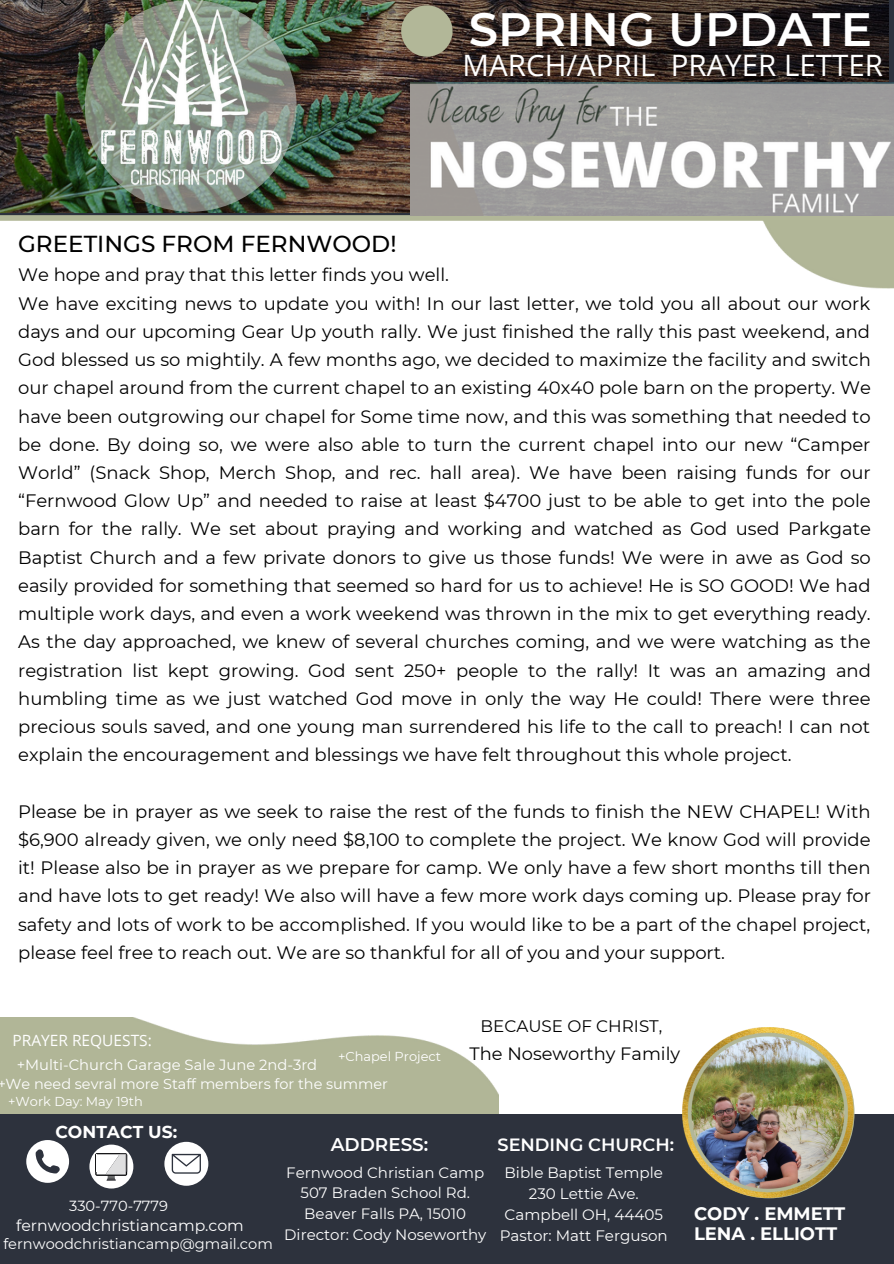
<style>
.page{position:relative;width:894px;height:1264px;background:#fff}
.page>*{position:absolute;margin:0;border:0;box-sizing:border-box;transform-origin:0 0}
.t1{font:600 46.65px "Montserrat";color:#fff}
.t2{font:600 32.55px "Montserrat";color:#fff}
.t3{font:29.4px "Open Sans";color:#fff}
.t4{font:500 23.1px "Montserrat";color:#000}
.t5{font:600 18.3px "Montserrat";color:#fff}
.t6{font:18px/28.2px "Montserrat";color:#000}
.t7{font:700 18px/20.1px "Montserrat";color:#fff}
.t8{font:17.85px "Montserrat";color:#000}
.t9{font:600 17.7px "Montserrat";color:#fff}
.t10{font:700 17.1px "Montserrat";color:#fff}
.t11{font:16.65px "Montserrat";color:#000}
.t12{font:15.6px "Montserrat";color:#fff}
.t13{font:15.45px "Open Sans";color:#fff}
.t14{font:15.15px/21px "Montserrat";color:#fff;text-align:center}
.t15{font:15px/20.9px "Montserrat";color:#fff;text-align:center}
.t16{font:14.7px "Montserrat";color:#fff}
.t17{font:14.55px "Montserrat";color:#fff}
.t18{font:14.4px "Montserrat";color:#fff}
.t19{font:12.9px "Montserrat";color:#fff}
</style>
<div class="page">
<img style="left:763px;top:221px;width:130px;height:68px">
<img style="left:0;top:1017px;width:498px;height:97px">
<div style="left:0;top:1114px;width:893px;height:149px;background:#2d323d"></div>
<img style="left:682px;top:1027px;width:171px;height:170px">
<svg style="left:26px;top:1140px;width:43px;height:42px"></svg>
<div style="left:89px;top:1144px;width:44px;height:44px;background:#fff;border-radius:50%"></div>
<svg style="left:95px;top:1153px;width:32px;height:27px"></svg>
<svg style="left:164px;top:1141px;width:44px;height:44px"></svg>
<div style="left:0;top:215px;width:893px;height:6px;background:#b2b798"></div>
<img style="left:395px;top:0;width:492px;height:212px">
<img style="left:410px;top:82px;width:483px;height:133px">
<div style="left:401px;top:5px;width:51px;height:52px;background:#b2b798;border-radius:50%"></div>
<img style="left:0;top:0;width:395px;height:221px">
<p class="t4" style="left:18px;top:230px;width:380px">GREETINGS FROM FERNWOOD!</p>
<h1 class="t1" style="left:469px;top:1px;width:404px">SPRING UPDATE</h1>
<h2 class="t2" style="left:651px;top:15px;width:237px">FALL UPDATE</h2>
<h3 class="t3" style="left:462px;top:45px;width:422px">MARCH/APRIL PRAYER LETTER</h3>
<p class="t6" style="left:18px;top:261px;width:854px">We hope and pray that this letter finds you well.<br>We have exciting news to update you with! In our last letter, we told you all about our work days and our upcoming Gear Up youth rally. We just finished the rally this past weekend, and God blessed us so mightily. A few months ago, we decided to maximize the facility and switch our chapel around from the current chapel to an existing 40x40 pole barn on the property. We have been outgrowing our chapel for Some time now, and this was something that needed to be done. By doing so, we were also able to turn the current chapel into our new “Camper World” (Snack Shop, Merch Shop, and rec. hall area). We have been raising funds for our “Fernwood Glow Up” and needed to raise at least $4700 just to be able to get into the pole barn for the rally. We set about praying and working and watched as God used Parkgate Baptist Church and a few private donors to give us those funds! We were in awe as God so easily provided for something that seemed so hard for us to achieve! He is SO GOOD! We had multiple work days, and even a work weekend was thrown in the mix to get everything ready.<br>As the day approached, we knew of several churches coming, and we were watching as the registration list kept growing. God sent 250+ people to the rally! It was an amazing and humbling time as we just watched God move in only the way He could! There were three precious souls saved, and one young man surrendered his life to the call to preach! I can not explain the encouragement and blessings we have felt throughout this whole project.</p>
<p class="t6" style="left:18px;top:797px;width:854px;text-align:justify">Please be in prayer as we seek to raise the rest of the funds to finish the NEW CHAPEL! With $6,900 already given, we only need $8,100 to complete the project. We know God will provide it! Please also be in prayer as we prepare for camp. We only have a few short months till then and have lots to get ready! We also will have a few more work days coming up. Please pray for safety and lots of work to be accomplished. If you would like to be a part of the chapel project, please feel free to reach out. We are so thankful for all of you and your support.</p>
<p class="t13" style="left:12px;top:1029px;width:141px">PRAYER REQUESTS:</p>
<p class="t19" style="left:338px;top:1048px;width:104px">+Chapel Project</p>
<p class="t16" style="left:17px;top:1055px;width:302px">+Multi-Church Garage Sale June 2nd-3rd</p>
<p class="t18" style="left:-3px;top:1074px;width:392px">+We need sevral more Staff members for the summer</p>
<p class="t19" style="left:8px;top:1093px;width:136px">+Work Day: May 19th</p>
<p class="t11" style="left:480px;top:1016px;width:183px">BECAUSE OF CHRIST,</p>
<p class="t8" style="left:469px;top:1042px;width:212px">The Noseworthy Family</p>
<p class="t10" style="left:55px;top:1121px;width:123px">CONTACT US:</p>
<p class="t17" style="left:69px;top:1197px;width:100px">330-770-7779</p>
<p class="t17" style="left:3px;top:1234px;width:271px">fernwoodchristiancamp@gmail.com</p>
<p class="t12" style="left:16px;top:1216px;width:229px">fernwoodchristiancamp.com</p>
<p class="t5" style="left:331px;top:1132px;width:99px">ADDRESS:</p>
<p class="t15" style="left:284px;top:1161px;width:203px">Fernwood Christian Camp<br>507 Braden School Rd.<br>Beaver Falls PA, 15010<br>Director: Cody Noseworthy</p>
<p class="t9" style="left:497px;top:1133px;width:178px">SENDING CHURCH:</p>
<p class="t14" style="left:499px;top:1161px;width:169px">Bible Baptist Temple<br>230 Lettie Ave.<br>Campbell OH, 44405<br>Pastor: Matt Ferguson</p>
<p class="t7" style="left:693px;top:1203px;width:153px">CODY . EMMETT<br>LENA . ELLIOTT</p>
</div>
